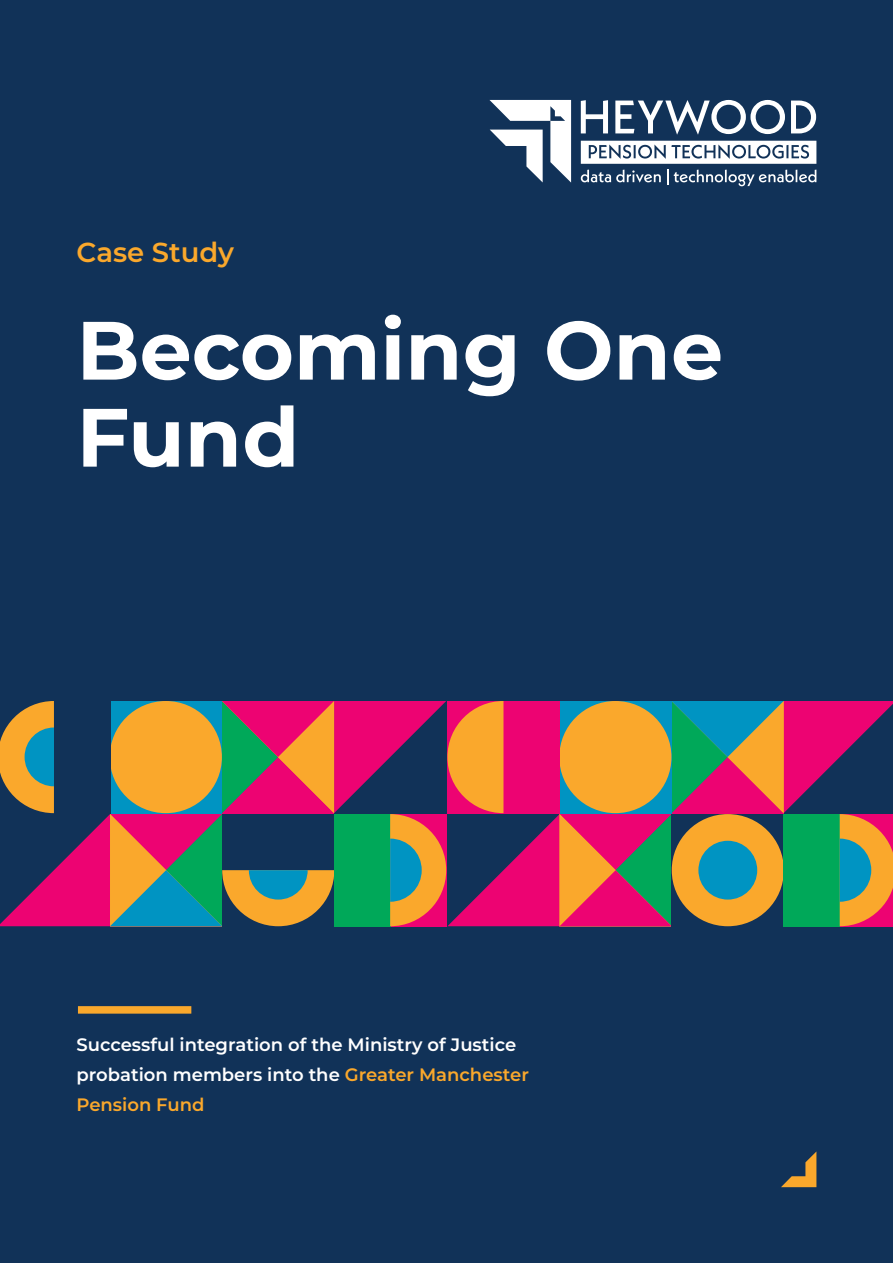
<style>
.page{position:relative;width:893px;height:1263px;background:#113258}
.page>*{position:absolute;margin:0;border:0;box-sizing:border-box;transform-origin:0 0}
.Main_front_title{font:700 82.5px "Montserrat";color:#fff}
.t1{font:600 27.45px "Montserrat";color:#faa82c}
.t2{font:600 18px/30px "Montserrat";color:#fff}
.s1{color:#faa82c}
</style>
<div class="page">
<svg style="left:489px;top:100px;width:82px;height:83px"></svg>
<svg style="left:581px;top:100px;width:27px;height:33px"></svg>
<svg style="left:615px;top:100px;width:170px;height:35px"></svg>
<svg style="left:791px;top:101px;width:25px;height:32px"></svg>
<svg style="left:581px;top:141px;width:235px;height:45px"></svg>
<div style="left:78px;top:1006px;width:113px;height:8px;background:#faa82c"></div>
<svg style="left:781px;top:1152px;width:35px;height:35px"></svg>
<svg style="left:0;top:701px;width:893px;height:225px"></svg>
<p class="t1" style="left:77px;top:233px;width:159px">Case Study</p>
<p class="Main_front_title" style="left:77px;top:291px;width:648px">Becoming One</p>
<p class="Main_front_title" style="left:77px;top:378px;width:224px">Fund</p>
<p class="t2" style="left:77px;top:1028px;width:454px">Successful integration of the Ministry of Justice probation members into the <span class="s1">Greater Manchester<br>Pension Fund</span></p>
</div>
